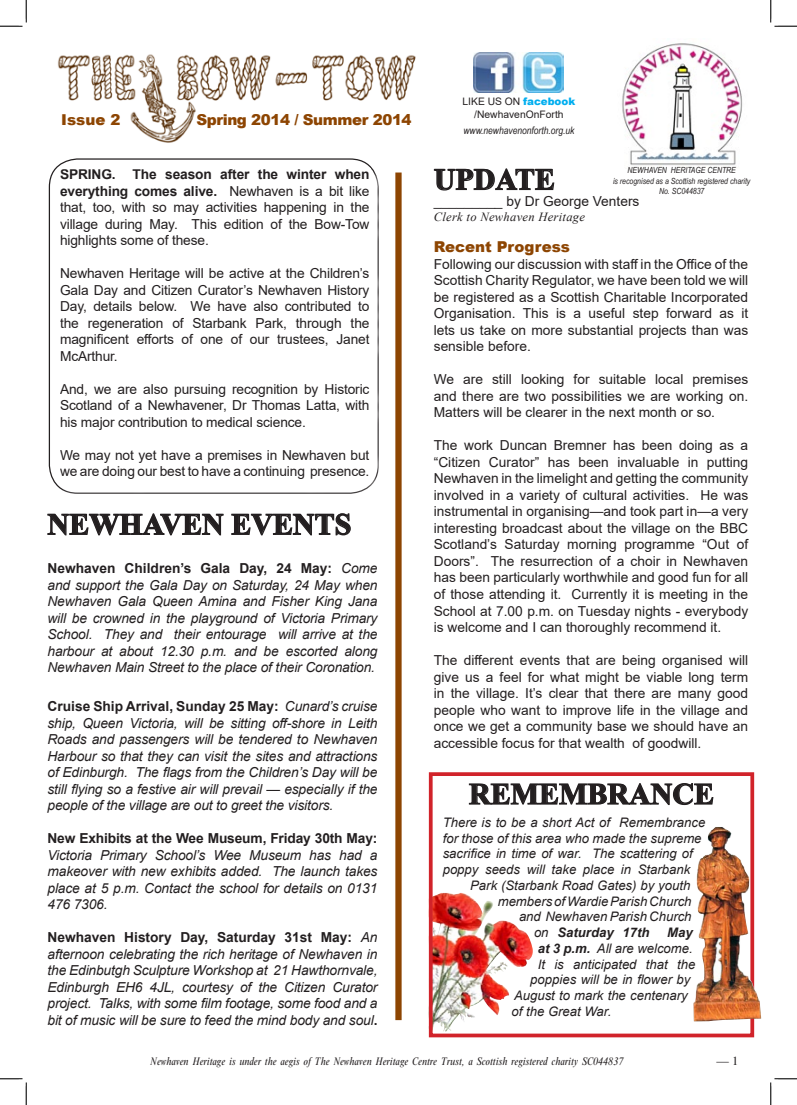
<style>
.page{position:relative;width:797px;height:1105px;background:#fff}
.page>*{position:absolute;margin:0;border:0;box-sizing:border-box;transform-origin:0 0}
.Headline{font:700 30px "Times New Roman";color:#231f20}
.Sub_heading{font:900 15px "Arial";letter-spacing:-.025em;color:#8d4502}
.Sub_heading-2{font:900 15px "Arial";color:#8d4502}
.Body_Text_11{font:13.75px/16.5px "Arial";letter-spacing:-.01em;color:#231f20;text-align:justify}
.Body_Text_11-2{font:italic 13.75px/16.5px "Arial";letter-spacing:-.01em;color:#231f20;text-align:justify}
.Body_Text_11-3{font:italic 13.12px/15.8px "Arial";color:#231f20;text-align:right}
.Body_Text_11-4{font:italic 700 13.12px "Arial";color:#231f20}
.Italic_10{font:italic 12.5px "Times New Roman";letter-spacing:.025em;color:#231f20}
.Body_Text_11-5{font:12.5px "Times";color:#231f20}
.Body_Text_11-6{font:italic condensed 11.25px "M Times";color:#231f20}
.Body_Text_11-7{font:10.25px "Arial";color:#231f20}
.Body_Text_11-8{font:italic 10.25px "Arial Narrow";color:#231f20}
.Small_Text{font:italic 8.5px/10.1px "Arial Narrow";color:#231f20;text-align:center}
.s1{font-weight:700}
.s2{font-weight:700;font-style:normal}
.s3{font-weight:900;color:#00aeef}
.s4{font-weight:400}
</style>
<div class="page">
<img style="left:622px;top:43px;width:121px;height:123px">
<img style="left:57px;top:54px;width:359px;height:89px">
<div style="left:395px;top:173px;width:6px;height:847px;background:#8d4502"></div>
<svg style="left:47px;top:513px;width:177px;height:23px"></svg>
<svg style="left:231px;top:513px;width:120px;height:23px"></svg>
<svg style="left:433px;top:168px;width:122px;height:23px"></svg>
<img style="left:474px;top:53px;width:90px;height:40px">
<svg style="left:468px;top:783px;width:246px;height:23px"></svg>
<img style="left:434px;top:893px;width:98px;height:138px">
<div style="left:429px;top:772px;width:325px;height:265px;border:4px solid #d1232a"></div>
<img style="left:693px;top:827px;width:68px;height:194px">
<svg style="left:0;top:0;width:27px;height:27px"></svg>
<svg style="left:0;top:1078px;width:27px;height:27px"></svg>
<svg style="left:770px;top:0;width:27px;height:27px"></svg>
<svg style="left:770px;top:1078px;width:27px;height:27px"></svg>
<p class="Sub_heading" style="left:61px;top:108px;width:61px">Issue 2</p>
<p class="Sub_heading" style="left:196px;top:108px;width:217px">Spring 2014 / Summer 2014</p>
<p class="Body_Text_11" style="left:60px;top:166px;width:311px"><span class="s1">SPRING. The season after the winter when everything comes alive.</span> Newhaven is a bit like that, too, with so may activities happening in the village during May. This edition of the Bow-Tow highlights some of these.</p>
<p class="Body_Text_11" style="left:60px;top:265px;width:311px">Newhaven Heritage will be active at the Children’s Gala Day and Citizen Curator’s Newhaven History Day, details below. We have also contributed to the regeneration of Starbank Park, through the magnificent efforts of one of our trustees, Janet McArthur.</p>
<p class="Body_Text_11" style="left:60px;top:381px;width:311px">And, we are also pursuing recognition by Historic Scotland of a Newhavener, Dr Thomas Latta, with his major contribution to medical science.</p>
<p class="Body_Text_11" style="left:60px;top:447px;width:311px">We may not yet have a premises in Newhaven but we are doing our best to have a continuing presence.</p>
<p class="Headline" style="left:48px;top:503px;width:305px">NEWHAVEN EVENTS</p>
<p class="Body_Text_11-2" style="left:48px;top:560px;width:331px"><span class="s2">Newhaven Children’s Gala Day, 24 May:</span> Come and support the Gala Day on Saturday, 24 May when Newhaven Gala Queen Amina and Fisher King Jana will be crowned in the playground of Victoria Primary School. They and their entourage will arrive at the harbour at about 12.30 p.m. and be escorted along Newhaven Main Street to the place of their Coronation.</p>
<p class="Body_Text_11-2" style="left:48px;top:698px;width:331px"><span class="s2">Cruise Ship Arrival, Sunday 25 May:</span> Cunard’s cruise ship, Queen Victoria, will be sitting off-shore in Leith Roads and passengers will be tendered to Newhaven Harbour so that they can visit the sites and attractions of Edinburgh. The flags from the Children’s Day will be still flying so a festive air will prevail — especially if the people of the village are out to greet the visitors.</p>
<p class="Body_Text_11-2" style="left:48px;top:830px;width:331px"><span class="s2">New Exhibits at the Wee Museum, Friday 30th May:<br></span>Victoria Primary School’s Wee Museum has had a makeover with new exhibits added. The launch takes place at 5 p.m. Contact the school for details on 0131<br>476 7306.</p>
<p class="Body_Text_11-2" style="left:48px;top:929px;width:331px"><span class="s2">Newhaven History Day, Saturday 31st May:</span> An afternoon celebrating the rich heritage of Newhaven in the Edinbutgh Sculpture Workshop at 21 Hawthornvale, Edinburgh EH6 4JL, courtesy of the Citizen Curator project. Talks, with some film footage, some food and a bit of music will be sure to feed the mind body and soul<span class="s2">.</span></p>
<p class="Body_Text_11-7" style="left:462px;top:95px;width:114px">LIKE US ON <span class="s3">facebook</span></p>
<p class="Body_Text_11-7" style="left:474px;top:107px;width:91px">/NewhavenOnForth</p>
<p class="Body_Text_11-8" style="left:463px;top:124px;width:112px">www.newhavenonforth.org.uk</p>
<p class="Small_Text" style="left:613px;top:165px;width:139px">NEWHAVEN HERITAGE CENTRE<br>is recognised as a Scottish registered charity<br>No. SC044837</p>
<p class="Headline" style="left:434px;top:158px;width:123px">UPDATE</p>
<p class="Body_Text_11" style="left:434px;top:193px;width:207px">_________ by Dr George Venters</p>
<p class="Italic_10" style="left:434px;top:208px;width:153px">Clerk to Newhaven Heritage</p>
<p class="Sub_heading-2" style="left:434px;top:236px;width:138px">Recent Progress</p>
<p class="Body_Text_11" style="left:434px;top:256px;width:316px">Following our discussion with staff in the Office of the Scottish Charity Regulator, we have been told we will be registered as a Scottish Charitable Incorporated Organisation. This is a useful step forward as it lets us take on more substantial projects than was sensible before.</p>
<p class="Body_Text_11" style="left:434px;top:371px;width:316px">We are still looking for suitable local premises and there are two possibilities we are working on.<br>Matters will be clearer in the next month or so.</p>
<p class="Body_Text_11" style="left:434px;top:437px;width:316px">The work Duncan Bremner has been doing as a “Citizen Curator” has been invaluable in putting Newhaven in the limelight and getting the community involved in a variety of cultural activities. He was instrumental in organising—and took part in—a very interesting broadcast about the village on the BBC Scotland’s Saturday morning programme “Out of Doors”. The resurrection of a choir in Newhaven has been particularly worthwhile and good fun for all of those attending it. Currently it is meeting in the School at 7.00 p.m. on Tuesday nights - everybody is welcome and I can thoroughly recommend it.</p>
<p class="Body_Text_11" style="left:434px;top:652px;width:316px">The different events that are being organised will give us a feel for what might be viable long term in the village. It’s clear that there are many good people who want to improve life in the village and once we get a community base we should have an accessible focus for that wealth of goodwill.</p>
<p class="Headline" style="left:469px;top:772px;width:246px">REMEMBRANCE</p>
<p class="Body_Text_11-3" style="left:442px;top:814px;width:264px">There is to be a short Act of Remembrance</p>
<p class="Body_Text_11-3" style="left:442px;top:830px;width:260px">for those of this area who made the supreme</p>
<p class="Body_Text_11-3" style="left:442px;top:846px;width:252px">sacrifice in time of war. The scattering of</p>
<p class="Body_Text_11-3" style="left:442px;top:862px;width:249px">poppy seeds will take place in Starbank</p>
<p class="Body_Text_11-3" style="left:470px;top:877px;width:221px">Park (Starbank Road Gates) by youth</p>
<p class="Body_Text_11-3" style="left:498px;top:893px;width:195px">members of Wardie Parish Church</p>
<p class="Body_Text_11-3" style="left:519px;top:909px;width:174px">and Newhaven Parish Church</p>
<p class="Body_Text_11-4" style="left:534px;top:924px;width:117px"><span class="s4">on</span> Saturday 17th</p>
<p class="Body_Text_11-3" style="left:538px;top:925px;width:157px"><span class="s1">May<br>at 3 p.m.</span> All are welcome.</p>
<p class="Body_Text_11-3" style="left:538px;top:956px;width:159px">It is anticipated that the</p>
<p class="Body_Text_11-3" style="left:530px;top:972px;width:161px">poppies will be in flower by</p>
<p class="Body_Text_11-3" style="left:514px;top:988px;width:175px">August to mark the centenary</p>
<p class="Body_Text_11-3" style="left:511px;top:1003px;width:101px">of the Great War.</p>
<p class="Body_Text_11-6" style="left:150px;top:1055px;width:474px">Newhaven Heritage is under the aegis of The Newhaven Heritage Centre Trust, a Scottish registered charity SC044837</p>
<p class="Body_Text_11-5" style="left:716px;top:1053px;width:23px">— 1</p>
</div>
